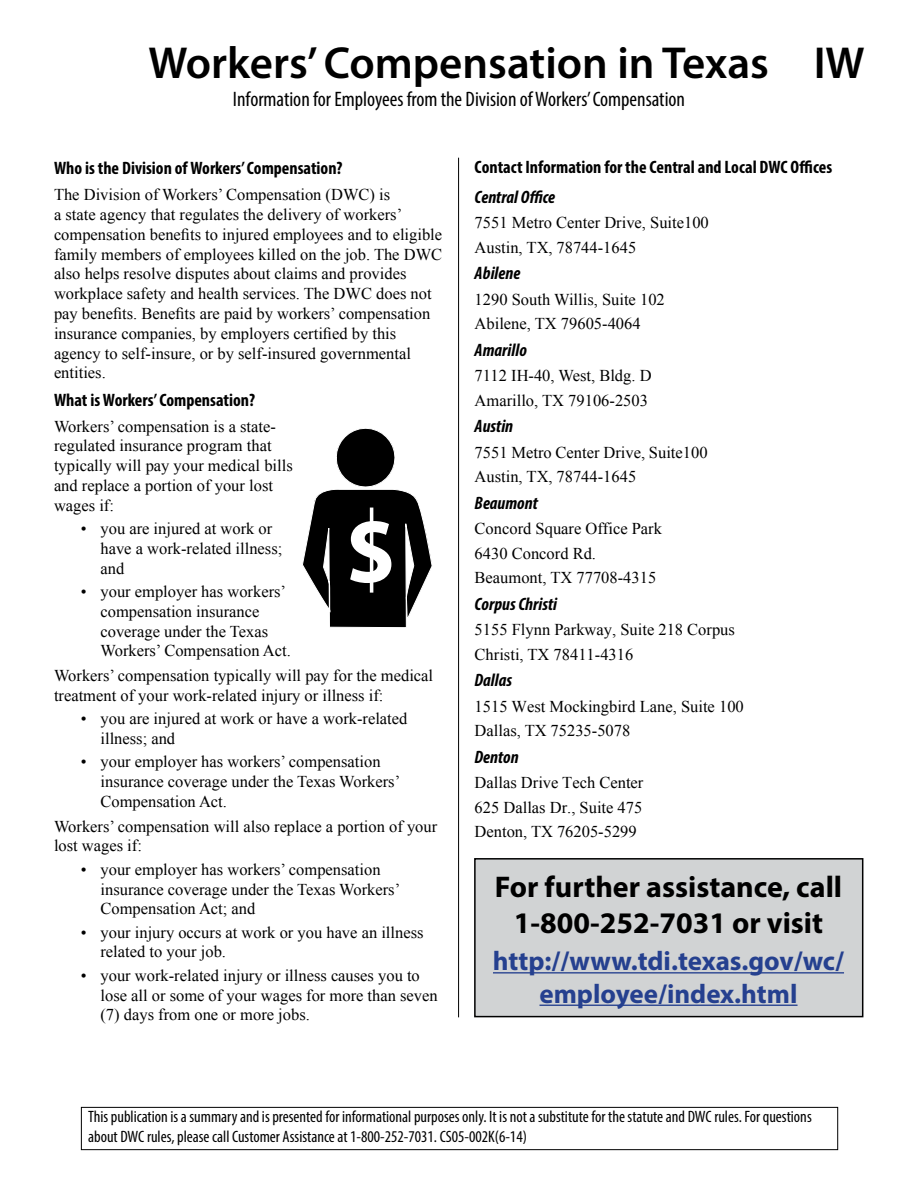
<style>
.page{position:relative;width:918px;height:1188px;background:#fff}
.page>*{position:absolute;margin:0;border:0;box-sizing:border-box;transform-origin:0 0}
.t1{font:600 45px "Myriad Pro";color:#000}
.t2{font:700 30px/36px "Myriad Pro";color:#000;text-align:center}
.t3{font:700 27px/32.4px "Myriad Pro";color:#25408f;text-align:center}
.t4{font:condensed 21px "Myriad Pro";color:#000}
.t5{font:700 condensed 18px "Myriad Pro";color:#000}
.t6{font:italic 700 condensed 18px "Myriad Pro";color:#000}
.t7{font:16.5px/19.8px "Times New Roman";color:#000}
.t8{font:condensed 16.5px/19.8px "Myriad Pro";color:#000}
</style>
<div class="page">
<div style="left:81px;top:1107px;width:757px;height:43px;border:1px solid #000"></div>
<svg style="left:302px;top:428px;width:130px;height:200px"></svg>
<hr style="left:370px;top:508px;width:3px;height:85px;background:#fff">
<hr style="left:458px;top:158px;width:1px;height:859px;background:#000">
<div style="left:475px;top:859px;width:388px;height:158px;background:#d1d3d4"></div>
<div style="left:474px;top:858px;width:389px;height:159px;border:2px solid #000"></div>
<hr style="left:493px;top:972px;width:351px;height:2px;background:#25408f">
<hr style="left:540px;top:1005px;width:258px;height:1px;background:#25408f">
<h1 class="t1" style="left:148px;top:35px;width:622px">Workers’ Compensation in Texas</h1>
<p class="t4" style="left:233px;top:87px;width:454px">Information for Employees from the Division of Workers’ Compensation</p>
<h1 class="t1" style="left:814px;top:35px;width:52px">IW</h1>
<h2 class="t5" style="left:54px;top:157px;width:290px">Who is the Division of Workers’ Compensation?</h2>
<p class="t7" style="left:54px;top:184px;width:390px">The Division of Workers’ Compensation (DWC) is<br>a state agency that regulates the delivery of workers’ compensation benefits to injured employees and to eligible family members of employees killed on the job. The DWC also helps resolve disputes about claims and provides workplace safety and health services. The DWC does not pay benefits. Benefits are paid by workers’ compensation insurance companies, by employers certified by this agency to self-insure, or by self-insured governmental entities.</p>
<h2 class="t5" style="left:54px;top:389px;width:203px">What is Workers’ Compensation?</h2>
<p class="t7" style="left:54px;top:416px;width:240px">Workers’ compensation is a state&shy;regulated insurance program that typically will pay your medical bills and replace a portion of your lost wages if:</p>
<p class="t7" style="left:100px;top:518px;width:183px;text-indent:-20px">• you are injured at work or have a work-related illness; and</p>
<p class="t7" style="left:100px;top:581px;width:192px;text-indent:-20px">• your employer has workers’ compensation insurance coverage under the Texas<br>Workers’ Compensation Act.</p>
<p class="t7" style="left:54px;top:665px;width:381px">Workers’ compensation typically will pay for the medical treatment of your work-related injury or illness if:</p>
<p class="t7" style="left:100px;top:709px;width:308px;text-indent:-20px">• you are injured at work or have a work-related illness; and</p>
<p class="t7" style="left:100px;top:752px;width:301px;text-indent:-20px">• your employer has workers’ compensation insurance coverage under the Texas Workers’<br>Compensation Act.</p>
<p class="t7" style="left:54px;top:816px;width:385px">Workers’ compensation will also replace a portion of your lost wages if:</p>
<p class="t7" style="left:100px;top:859px;width:301px;text-indent:-20px">• your employer has workers’ compensation insurance coverage under the Texas Workers’<br>Compensation Act; and</p>
<p class="t7" style="left:100px;top:922px;width:325px;text-indent:-20px">• your injury occurs at work or you have an illness related to your job.</p>
<p class="t7" style="left:100px;top:965px;width:339px;text-indent:-20px">• your work-related injury or illness causes you to lose all or some of your wages for more than seven (7) days from one or more jobs.</p>
<h2 class="t5" style="left:475px;top:156px;width:359px">Contact Information for the Central and Local DWC Offices</h2>
<p class="t6" style="left:475px;top:186px;width:82px">Central Office</p>
<p class="t7" style="left:475px;top:210px;width:236px;line-height:24.8px">7551 Metro Center Drive, Suite100<br>Austin, TX, 78744-1645</p>
<p class="t6" style="left:475px;top:262px;width:47px">Abilene</p>
<p class="t7" style="left:475px;top:287px;width:192px;line-height:24.8px">1290 South Willis, Suite 102<br>Abilene, TX 79605-4064</p>
<p class="t6" style="left:475px;top:339px;width:54px">Amarillo</p>
<p class="t7" style="left:475px;top:363px;width:178px;line-height:24.8px">7112 IH-40, West, Bldg. D<br>Amarillo, TX 79106-2503</p>
<p class="t6" style="left:475px;top:415px;width:40px">Austin</p>
<p class="t7" style="left:475px;top:439px;width:234px;line-height:24.8px">7551 Metro Center Drive, Suite100<br>Austin, TX, 78744-1645</p>
<p class="t6" style="left:475px;top:492px;width:65px">Beaumont</p>
<p class="t7" style="left:475px;top:516px;width:189px;line-height:24.8px">Concord Square Office Park<br>6430 Concord Rd.<br>Beaumont, TX 77708-4315</p>
<p class="t6" style="left:475px;top:593px;width:84px">Corpus Christi</p>
<p class="t7" style="left:475px;top:617px;width:262px;line-height:24.8px">5155 Flynn Parkway, Suite 218 Corpus<br>Christi, TX 78411-4316</p>
<p class="t6" style="left:475px;top:669px;width:39px">Dallas</p>
<p class="t7" style="left:475px;top:693px;width:271px;line-height:24.8px">1515 West Mockingbird Lane, Suite 100<br>Dallas, TX 75235-5078</p>
<p class="t6" style="left:475px;top:746px;width:46px">Denton</p>
<p class="t7" style="left:475px;top:770px;width:170px;line-height:24.8px;text-align:justify">Dallas Drive Tech Center 625 Dallas Dr., Suite 475<br>Denton, TX 76205-5299</p>
<p class="t2" style="left:495px;top:868px;width:349px">For further assistance, call<br>1-800-252-7031 or visit</p>
<p class="t3" style="left:493px;top:944px;width:353px">http://www.tdi.texas.gov/wc/ employee/index.html</p>
<p class="t8" style="left:88px;top:1107px;width:725px">This publication is a summary and is presented for informational purposes only. It is not a substitute for the statute and DWC rules. For questions about DWC rules, please call Customer Assistance at 1-800-252-7031. CS05-002K(6-14)</p>
</div>
